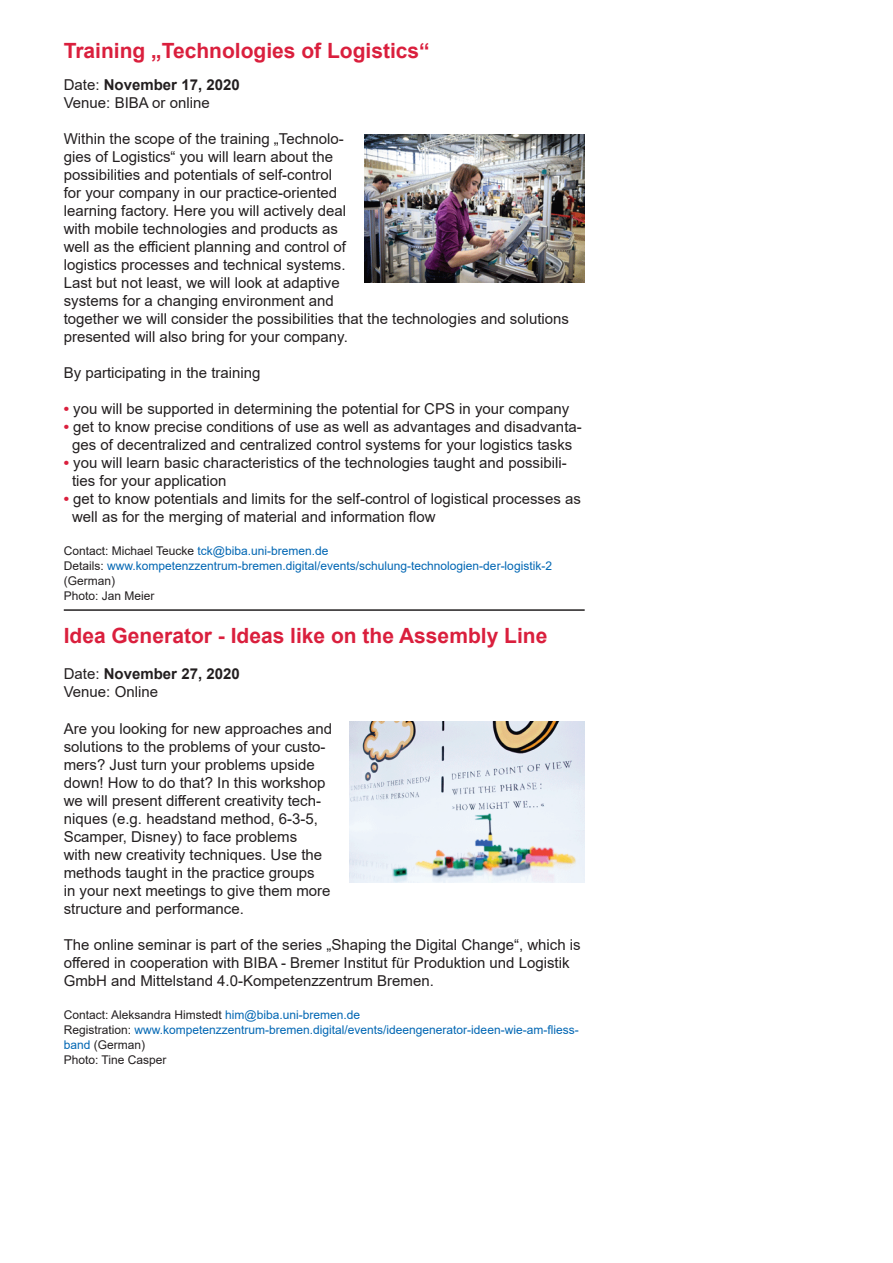
<style>
.page{position:relative;width:893px;height:1263px;background:#fff}
.page>*{position:absolute;margin:0;border:0;box-sizing:border-box;transform-origin:0 0}
.t1{font:700 21px "Arial";color:#da1f3d}
.t2{font:15px/18px "Arial";color:#231f20}
.t3{font:12px/15px "Arial";color:#0166b3}
.s1{font-weight:700}
.s2{font-weight:700;color:#da1f3d}
.s3{color:#231f20}
</style>
<div class="page">
<hr style="left:64px;top:609px;width:521px;height:2px;background:#231f20">
<img style="left:365px;top:134px;width:219px;height:148px">
<img style="left:350px;top:721px;width:234px;height:161px">
<h1 class="t1" style="left:64px;top:36px;width:368px">Training „Technologies of Logistics“</h1>
<p class="t2" style="left:64px;top:76px;width:177px">Date: <span class="s1">November 17, 2020<br></span>Venue: BIBA or online</p>
<p class="t2" style="left:64px;top:130px;width:507px">Within the scope of the training „Technolo-<br>gies of Logistics“ you will learn about the<br>possibilities and potentials of self-control<br>for your company in our practice-oriented<br>learning factory. Here you will actively deal<br>with mobile technologies and products as<br>well as the efficient planning and control of<br>logistics processes and technical systems.<br>Last but not least, we will look at adaptive<br>systems for a changing environment and<br>together we will consider the possibilities that the technologies and solutions presented will also bring for your company.</p>
<p class="t2" style="left:64px;top:364px;width:198px">By participating in the training</p>
<p class="t2" style="left:64px;top:400px;width:507px"><span class="s2">•</span> you will be supported in determining the potential for CPS in your company</p>
<p class="t2" style="left:64px;top:418px;width:520px;text-align:center"><span class="s2">•</span> get to know precise conditions of use as well as advantages and disadvanta&shy;ges of decentralized and centralized control systems for your logistics tasks</p>
<p class="t2" style="left:72px;top:454px;width:496px;text-indent:-8px"><span class="s2">•</span> you will learn basic characteristics of the technologies taught and possibili&shy;ties for your application</p>
<p class="t2" style="left:72px;top:490px;width:510px;text-indent:-8px"><span class="s2">•</span> get to know potentials and limits for the self-control of logistical processes as well as for the merging of material and information flow</p>
<p class="t3" style="left:64px;top:543px;width:490px"><span class="s3">Contact: Michael Teucke</span> tck@biba.uni-bremen.de<br><span class="s3">Details:</span> www.kompetenzzentrum-bremen.digital/events/schulung-technologien-der-logistik-2 <span class="s3">(German)<br>Photo: Jan Meier</span></p>
<h1 class="t1" style="left:64px;top:621px;width:485px">Idea Generator - Ideas like on the Assembly Line</h1>
<p class="t2" style="left:64px;top:665px;width:177px">Date: <span class="s1">November 27, 2020<br></span>Venue: Online</p>
<p class="t2" style="left:64px;top:719px;width:270px">Are you looking for new approaches and solutions to the problems of your custo&shy;mers? Just turn your problems upside down! How to do that? In this workshop we will present different creativity tech&shy;niques (e.g. headstand method, 6-3-5, Scamper, Disney) to face problems<br>with new creativity techniques. Use the methods taught in the practice groups<br>in your next meetings to give them more structure and performance.</p>
<p class="t2" style="left:64px;top:935px;width:518px">The online seminar is part of the series „Shaping the Digital Change“, which is offered in cooperation with BIBA - Bremer Institut für Produktion und Logistik<br>GmbH and Mittelstand 4.0-Kompetenzzentrum Bremen.</p>
<p class="t3" style="left:64px;top:1007px;width:516px"><span class="s3">Contact: Aleksandra Himstedt</span> him@biba.uni-bremen.de<br><span class="s3">Registration:</span> www.kompetenzzentrum-bremen.digital/events/ideengenerator-ideen-wie-am-fliess&shy;band <span class="s3">(German)<br>Photo: Tine Casper</span></p>
</div>
